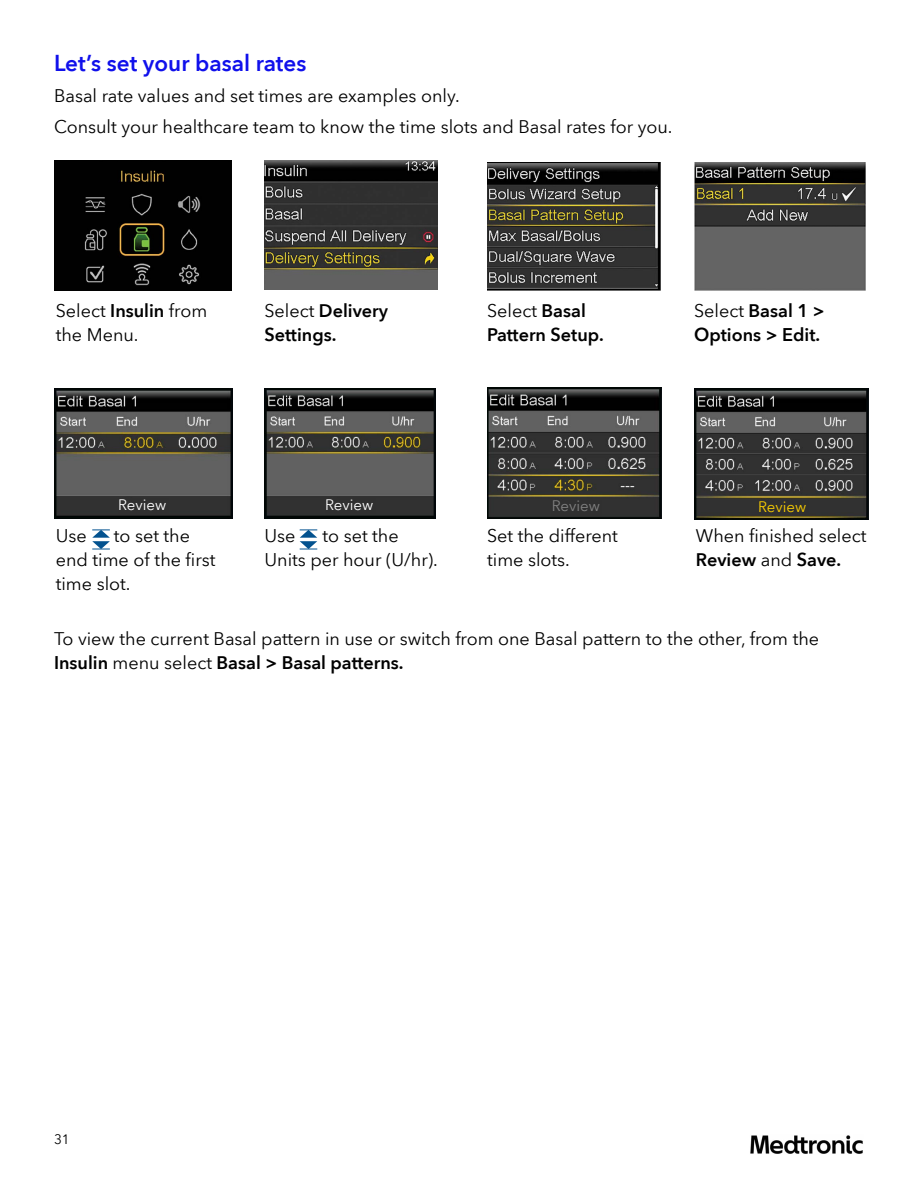
<style>
.page{position:relative;width:918px;height:1188px;background:#fff}
.page>*{position:absolute;margin:0;border:0;box-sizing:border-box;transform-origin:0 0}
.t1{font:600 22.5px "Avenir Next World";color:#1010eb}
.t2{font:18px/24px "Avenir Next World";color:#000}
.t3{font:600 18px/24px "Avenir Next World";color:#000}
.t4{font:15px "Avenir Next World";color:#fff}
.t5{font:15px "Avenir Next World";color:#818181}
.t6{font:15px "Avenir Next World";color:#f9cc01}
.t7{font:13.5px "Avenir Next World";color:#000}
.s1{font-weight:600}
.s2{font-weight:400}
</style>
<div class="page">
<img style="left:750px;top:1135px;width:113px;height:19px">
<img style="left:694px;top:389px;width:175px;height:131px">
<img style="left:487px;top:387px;width:175px;height:131px">
<img style="left:265px;top:389px;width:171px;height:129px">
<img style="left:54px;top:389px;width:179px;height:129px">
<img style="left:54px;top:161px;width:178px;height:130px">
<img style="left:264px;top:161px;width:174px;height:128px">
<img style="left:487px;top:163px;width:173px;height:128px">
<img style="left:694px;top:163px;width:172px;height:128px">
<svg style="left:92px;top:530px;width:18px;height:20px"></svg>
<svg style="left:300px;top:530px;width:17px;height:20px"></svg>
<div style="left:118px;top:498px;width:50px;height:16px;background:#303030"></div>
<div style="left:325px;top:498px;width:50px;height:16px;background:#303030"></div>
<div style="left:552px;top:500px;width:50px;height:15px;background:#303030"></div>
<div style="left:758px;top:501px;width:50px;height:15px;background:#303030"></div>
<p class="t1" style="left:54px;top:50px;width:254px">Let’s set your basal rates</p>
<p class="t2" style="left:54px;top:80px;width:620px;line-height:30.8px">Basal rate values and set times are examples only.<br>Consult your healthcare team to know the time slots and Basal rates for you.</p>
<p class="t2" style="left:56px;top:299px;width:153px">Select <span class="s1">Insulin</span> from the Menu.</p>
<p class="t3" style="left:264px;top:299px;width:125px"><span class="s2">Select</span> Delivery<br>Settings.</p>
<p class="t3" style="left:487px;top:299px;width:118px"><span class="s2">Select</span> Basal<br>Pattern Setup.</p>
<p class="t3" style="left:694px;top:299px;width:132px"><span class="s2">Select</span> Basal 1 &gt;<br>Options &gt; Edit.</p>
<p class="t4" style="left:118px;top:493px;width:50px">Review</p>
<p class="t4" style="left:325px;top:493px;width:50px">Review</p>
<p class="t5" style="left:552px;top:494px;width:50px">Review</p>
<p class="t6" style="left:758px;top:495px;width:50px">Review</p>
<p class="t2" style="left:264px;top:524px;width:175px;text-indent:58px">to set the<br>Units per hour (U/hr).</p>
<p class="t2" style="left:487px;top:524px;width:132px">Set the different time slots.</p>
<p class="t2" style="left:56px;top:524px;width:161px;text-indent:58px">to set the end time of the first time slot.</p>
<p class="t2" style="left:264px;top:524px;width:33px">Use</p>
<p class="t2" style="left:56px;top:524px;width:33px">Use</p>
<p class="t2" style="left:696px;top:524px;width:172px">When finished select<br><span class="s1">Review</span> and <span class="s1">Save.</span></p>
<p class="t2" style="left:54px;top:627px;width:767px">To view the current Basal pattern in use or switch from one Basal pattern to the other, from the<br><span class="s1">Insulin</span> menu select <span class="s1">Basal &gt; Basal patterns.</span></p>
<p class="t7" style="left:54px;top:1129px;width:17px">31</p>
</div>
